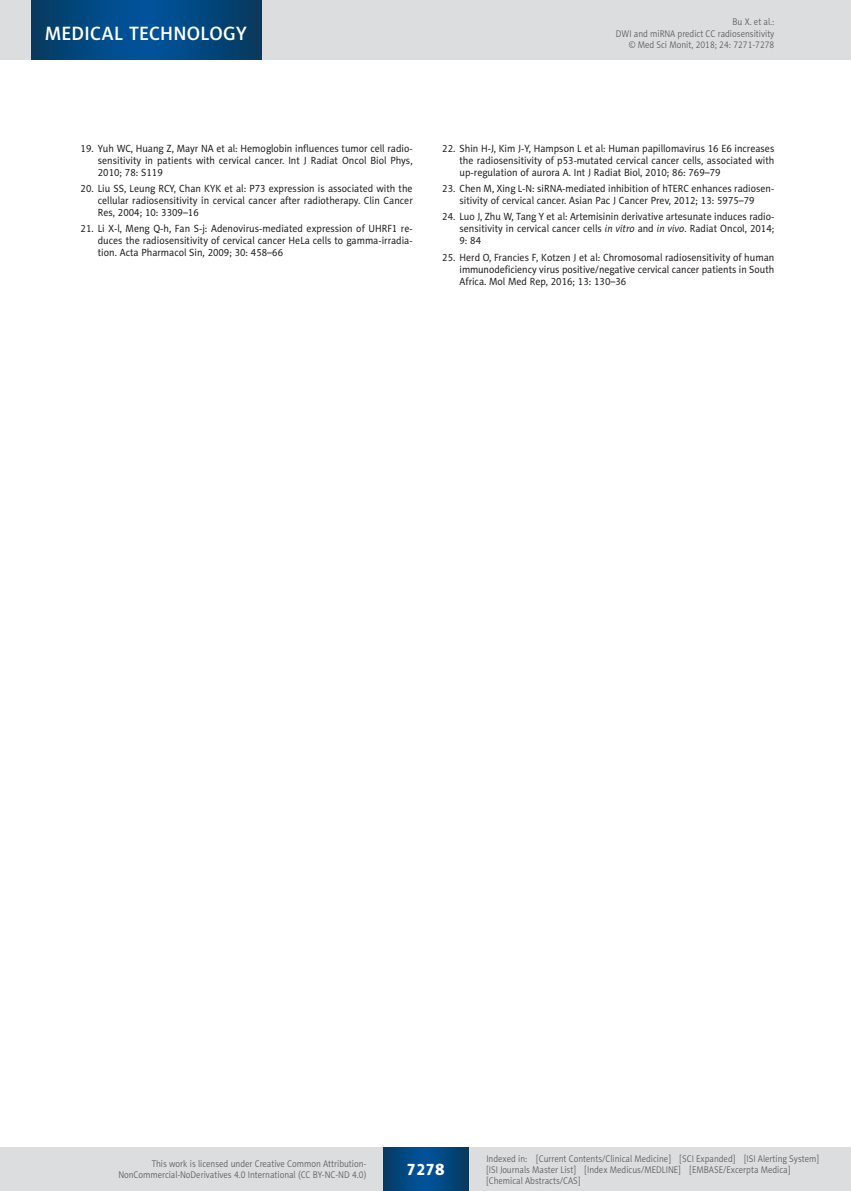
<style>
.page{position:relative;width:851px;height:1191px;background:#fff}
.page>*{position:absolute;margin:0;border:0;box-sizing:border-box;transform-origin:0 0}
.t1{font:19.5px "Naomi Sans EFN Medium";letter-spacing:.015em;color:#fff}
.t2{font:16.5px "Naomi Sans EFN Heavy";color:#fff}
.MSM_Referencje_punkt{font:10.5px/12px "Naomi Sans EFN";color:#231f20;text-align:justify;scale:.95 1}
.t3{font:9.75px/11.2px "Naomi Sans EFN Light";color:#57585a;text-align:right;scale:.9 1}
.s1{font-style:italic}
</style>
<div class="page">
<div style="left:0;top:1148px;width:850px;height:43px;background:#dcdddf"></div>
<svg style="left:383px;top:1147px;width:85px;height:43px;background:#02477e"></svg>
<div style="left:0;top:0;width:850px;height:60px;background:#dcdddf"></div>
<svg style="left:32px;top:0;width:229px;height:60px;background:#02477f"></svg>
<h1 class="t1" style="left:45px;top:22px;width:204px">MEDICAL TECHNOLOGY</h1>
<p class="t3" style="left:616px;top:16px;width:177px">Bu X. et al.:<br>DWI and miRNA predict CC radiosensitivity</p>
<p class="t3" style="left:628px;top:39px;width:163px">© Med Sci Monit, 2018; 24: 7271-7278</p>
<p class="MSM_Referencje_punkt" style="left:98px;top:142px;width:333px;text-indent:-17px">19. Yuh WC, Huang Z, Mayr NA et al: Hemoglobin influences tumor cell radio&shy;sensitivity in patients with cervical cancer. Int J Radiat Oncol Biol Phys, 2010; 78: S119</p>
<p class="MSM_Referencje_punkt" style="left:98px;top:183px;width:333px;text-indent:-17px">20. Liu SS, Leung RCY, Chan KYK et al: P73 expression is associated with the cellular radiosensitivity in cervical cancer after radiotherapy. Clin Cancer Res, 2004; 10: 3309–16</p>
<p class="MSM_Referencje_punkt" style="left:98px;top:223px;width:333px;text-indent:-17px">21. Li X-l, Meng Q-h, Fan S-j: Adenovirus-mediated expression of UHRF1 re&shy;duces the radiosensitivity of cervical cancer HeLa cells to gamma-irradia&shy;tion. Acta Pharmacol Sin, 2009; 30: 458–66</p>
<p class="MSM_Referencje_punkt" style="left:459px;top:142px;width:333px;text-indent:-17px">22. Shin H-J, Kim J-Y, Hampson L et al: Human papillomavirus 16 E6 increases the radiosensitivity of p53-mutated cervical cancer cells, associated with up-regulation of aurora A. Int J Radiat Biol, 2010; 86: 769–79</p>
<p class="MSM_Referencje_punkt" style="left:442px;top:183px;width:351px;text-align:center">23. Chen M, Xing L-N: siRNA-mediated inhibition of hTERC enhances radiosen&shy;sitivity of cervical cancer. Asian Pac J Cancer Prev, 2012; 13: 5975–79</p>
<p class="MSM_Referencje_punkt" style="left:459px;top:211px;width:333px;text-indent:-17px">24. Luo J, Zhu W, Tang Y et al: Artemisinin derivative artesunate induces radio&shy;sensitivity in cervical cancer cells <span class="s1">in vitro</span> and <span class="s1">in vivo</span>. Radiat Oncol, 2014; 9: 84</p>
<p class="MSM_Referencje_punkt" style="left:459px;top:251px;width:333px;text-indent:-17px">25. Herd O, Francies F, Kotzen J et al: Chromosomal radiosensitivity of human immunodeficiency virus positive/negative cervical cancer patients in South Africa. Mol Med Rep, 2016; 13: 130–36</p>
<p class="t3" style="left:118px;top:1158px;width:277px">This work is licensed under Creative Common Attribution-<br>NonCommercial-NoDerivatives 4.0 International (CC BY-NC-ND 4.0)</p>
<h2 class="t2" style="left:406px;top:1159px;width:40px">7278</h2>
<p class="t3" style="left:486px;top:1152px;width:371px;text-align:left">Indexed in: [Current Contents/Clinical Medicine] [SCI Expanded] [ISI Alerting System] [ISI Journals Master List] [Index Medicus/MEDLINE] [EMBASE/Excerpta Medica] [Chemical Abstracts/CAS]</p>
</div>
